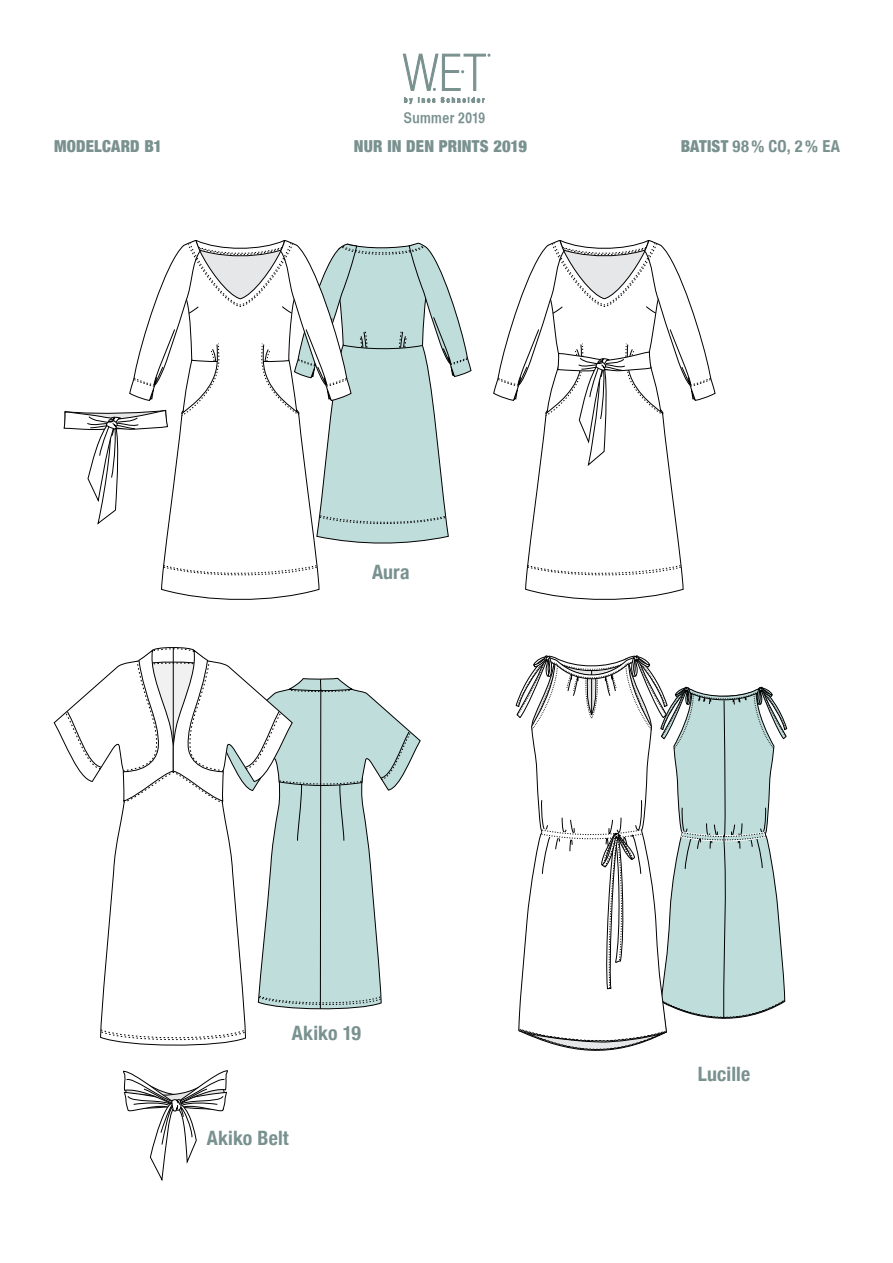
<style>
.page{position:relative;width:893px;height:1263px;background:#fff}
.page>*{position:absolute;margin:0;border:0;box-sizing:border-box;transform-origin:0 0}
.t1{font:700 condensed 19.8px "Helvetica Neue";letter-spacing:.01em;color:#79918f}
.t2{font:900 condensed 16.5px "Helvetica Neue";letter-spacing:.01em;color:#79918f}
.t3{font:700 condensed 16.5px "Helvetica Neue";color:#79918f}
.t4{font:14.85px "Helvetica CY Bold";letter-spacing:.02em;color:#79918f}
.s1{font-weight:900}
</style>
<div class="page">
<svg style="left:403px;top:54px;width:87px;height:37px"></svg>
<svg style="left:404px;top:97px;width:81px;height:7px"></svg>
<svg style="left:161px;top:545px;width:159px;height:55px"></svg>
<svg style="left:163px;top:565px;width:154px;height:12px"></svg>
<svg style="left:64px;top:240px;width:408px;height:305px"></svg>
<svg style="left:53px;top:647px;width:368px;height:399px"></svg>
<svg style="left:515px;top:655px;width:272px;height:396px"></svg>
<svg style="left:525px;top:466px;width:159px;height:134px"></svg>
<svg style="left:527px;top:565px;width:154px;height:12px"></svg>
<svg style="left:493px;top:240px;width:223px;height:226px"></svg>
<svg style="left:123px;top:1070px;width:105px;height:110px"></svg>
<p class="t4" style="left:404px;top:108px;width:83px">Summer 2019</p>
<p class="t2" style="left:54px;top:133px;width:110px">MODELCARD B1</p>
<p class="t2" style="left:354px;top:133px;width:175px">NUR IN DEN PRINTS 2019</p>
<p class="t3" style="left:681px;top:133px;width:161px"><span class="s1">BATIST</span> 98% CO, 2% EA</p>
<p class="t1" style="left:372px;top:556px;width:39px">Aura</p>
<p class="t1" style="left:292px;top:1016px;width:71px">Akiko 19</p>
<p class="t1" style="left:207px;top:1121px;width:84px">Akiko Belt</p>
<p class="t1" style="left:698px;top:1057px;width:54px">Lucille</p>
</div>
